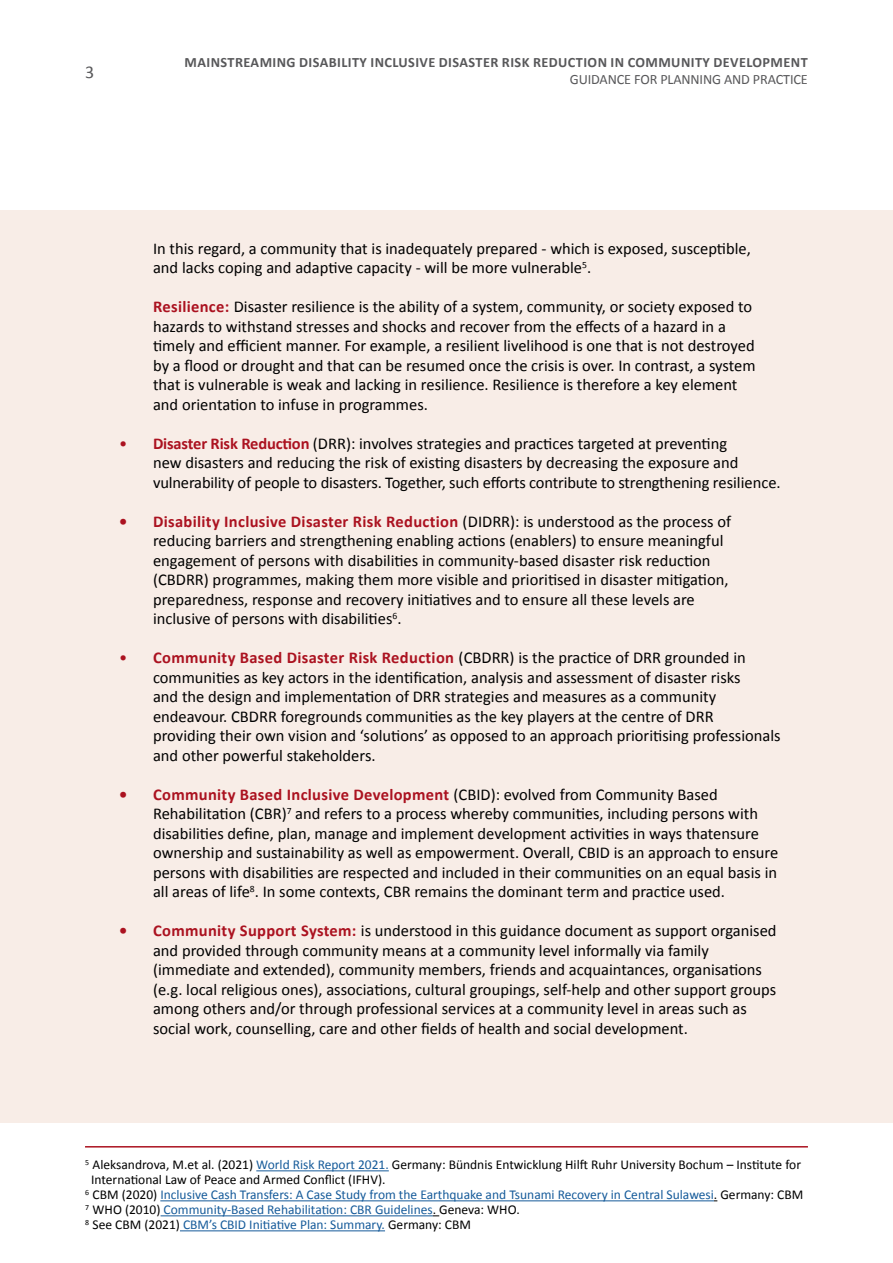
<style>
.page{position:relative;width:893px;height:1263px;background:#fff}
.page>*{position:absolute;margin:0;border:0;box-sizing:border-box;transform-origin:0 0}
.t1{font:18px "Calibri";color:#58585a}
.t2{font:16.5px/19.5px "Calibri";color:#000}
.t3{font:700 16.5px "Calibri";letter-spacing:.02em;color:#ab1220}
.t4{font:700 14.25px "Calibri";letter-spacing:.03em;color:#58585a}
.t5{font:14.25px "Calibri";letter-spacing:-.01em;color:#58585a}
.t6{font:13.5px "Calibri";color:#165b9a}
.t7{font:13.5px/15px "Calibri";color:#000}
.s1{font-weight:700;color:#ab1220}
.s2{color:#ab1220}
.s3{font-weight:400;color:#000}
.s4{font-weight:400}
.s5{color:#165b9a}
.s6{color:#000}
</style>
<div class="page">
<div style="left:0;top:210px;width:893px;height:913px;background:#f8ede7"></div>
<hr style="left:256px;top:1170px;width:133px;height:1px;background:#165b9a">
<hr style="left:160px;top:1200px;width:554px;height:1px;background:#165b9a">
<hr style="left:161px;top:1215px;width:272px;height:1px;background:#165b9a">
<hr style="left:180px;top:1230px;width:205px;height:1px;background:#165b9a">
<hr style="left:85px;top:1146px;width:723px;height:1px;background:#ab1220">
<p class="t1" style="left:85px;top:61px;width:11px">3</p>
<p class="t4" style="left:185px;top:52px;width:625px">MAINSTREAMING DISABILITY INCLUSIVE DISASTER RISK REDUCTION IN COMMUNITY DEVELOPMENT</p>
<p class="t5" style="left:570px;top:71px;width:240px">GUIDANCE FOR PLANNING AND PRACTICE</p>
<p class="t2" style="left:153px;top:238px;width:599px">In this regard, a community that is inadequately prepared - which is exposed, susceptible, and lacks coping and adaptive capacity - will be more vulnerable<sup>5</sup>.</p>
<p class="t2" style="left:153px;top:296px;width:601px"><span class="s1">Resilience:</span> Disaster resilience is the ability of a system, community, or society exposed to</p>
<p class="t2" style="left:153px;top:316px;width:574px">hazards to withstand stresses and shocks and recover from the effects of a hazard in a</p>
<p class="t2" style="left:153px;top:335px;width:603px">timely and efficient manner. For example, a resilient livelihood is one that is not destroyed</p>
<p class="t2" style="left:153px;top:355px;width:604px">by a flood or drought and that can be resumed once the crisis is over. In contrast, a system</p>
<p class="t2" style="left:153px;top:374px;width:586px">that is vulnerable is weak and lacking in resilience. Resilience is therefore a key element and orientation to infuse in programmes.</p>
<p class="t2" style="left:119px;top:433px;width:610px"><span class="s2">•</span> <span class="s1">Disaster Risk Reduction</span> (DRR): involves strategies and practices targeted at preventing</p>
<p class="t2" style="left:153px;top:452px;width:587px">new disasters and reducing the risk of existing disasters by decreasing the exposure and</p>
<p class="t2" style="left:153px;top:472px;width:629px">vulnerability of people to disasters. Together, such efforts contribute to strengthening resilience.</p>
<p class="t3" style="left:119px;top:510px;width:614px">• Disability Inclusive Disaster Risk Reduction <span class="s3">(DIDRR): is understood as the process of</span></p>
<p class="t2" style="left:153px;top:530px;width:572px">reducing barriers and strengthening enabling actions (enablers) to ensure meaningful</p>
<p class="t2" style="left:153px;top:550px;width:559px">engagement of persons with disabilities in community-based disaster risk reduction</p>
<p class="t2" style="left:153px;top:569px;width:577px">(CBDRR) programmes, making them more visible and prioritised in disaster mitigation,</p>
<p class="t2" style="left:153px;top:589px;width:543px">preparedness, response and recovery initiatives and to ensure all these levels are inclusive of persons with disabilities<sup>6</sup>.</p>
<p class="t3" style="left:119px;top:646px;width:628px"><span class="s4">•</span> Community Based Disaster Risk Reduction <span class="s3">(CBDRR) is the practice of DRR grounded in</span></p>
<p class="t2" style="left:153px;top:667px;width:589px">communities as key actors in the identification, analysis and assessment of disaster risks</p>
<p class="t2" style="left:153px;top:686px;width:565px">and the design and implementation of DRR strategies and measures as a community</p>
<p class="t2" style="left:153px;top:706px;width:562px">endeavour. CBDRR foregrounds communities as the key players at the centre of DRR</p>
<p class="t2" style="left:153px;top:725px;width:629px">providing their own vision and ‘solutions’ as opposed to an approach prioritising professionals and other powerful stakeholders.</p>
<p class="t3" style="left:119px;top:783px;width:600px">• Community Based Inclusive Development <span class="s3">(CBID): evolved from Community Based</span></p>
<p class="t2" style="left:153px;top:803px;width:627px">Rehabilitation (CBR)<sup>7</sup> and refers to a process whereby communities, including persons with disabilities define, plan, manage and implement development activities in ways thatensure ownership and sustainability as well as empowerment. Overall, CBID is an approach to ensure persons with disabilities are respected and included in their communities on an equal basis in all areas of life<sup>8</sup>. In some contexts, CBR remains the dominant term and practice used.</p>
<p class="t2" style="left:153px;top:920px;width:625px;text-indent:-34px"><span class="s1">• Community Support System:</span> is understood in this guidance document as support organised and provided through community means at a community level informally via family (immediate and extended), community members, friends and acquaintances, organisations (e.g. local religious ones), associations, cultural groupings, self-help and other support groups among others and/or through professional services at a community level in areas such as social work, counselling, care and other fields of health and social development.</p>
<p class="t7" style="left:91px;top:1157px;width:711px;text-indent:-6px"><sup>5</sup> Aleksandrova, M.et al. (2021) <span class="s5">World Risk Report 2021.</span> Germany: Bündnis Entwicklung Hilft Ruhr University Bochum – Institute for<br>International Law of Peace and Armed Conflict (IFHV).</p>
<p class="t6" style="left:85px;top:1186px;width:720px"><sup>6</sup> <span class="s6">CBM (2020)</span> Inclusive Cash Transfers: A Case Study from the Earthquake and Tsunami Recovery in Central Sulawesi<span class="s6">. Germany: CBM</span></p>
<p class="t6" style="left:85px;top:1201px;width:436px"><sup>7</sup> <span class="s6">WHO (2010)</span> Community-Based Rehabilitation: CBR Guidelines<span class="s6">. Geneva: WHO.</span></p>
<p class="t6" style="left:85px;top:1216px;width:387px"><sup>8</sup> <span class="s6">See CBM (2021)</span> CBM’s CBID Initiative Plan: Summary. <span class="s6">Germany: CBM</span></p>
</div>
